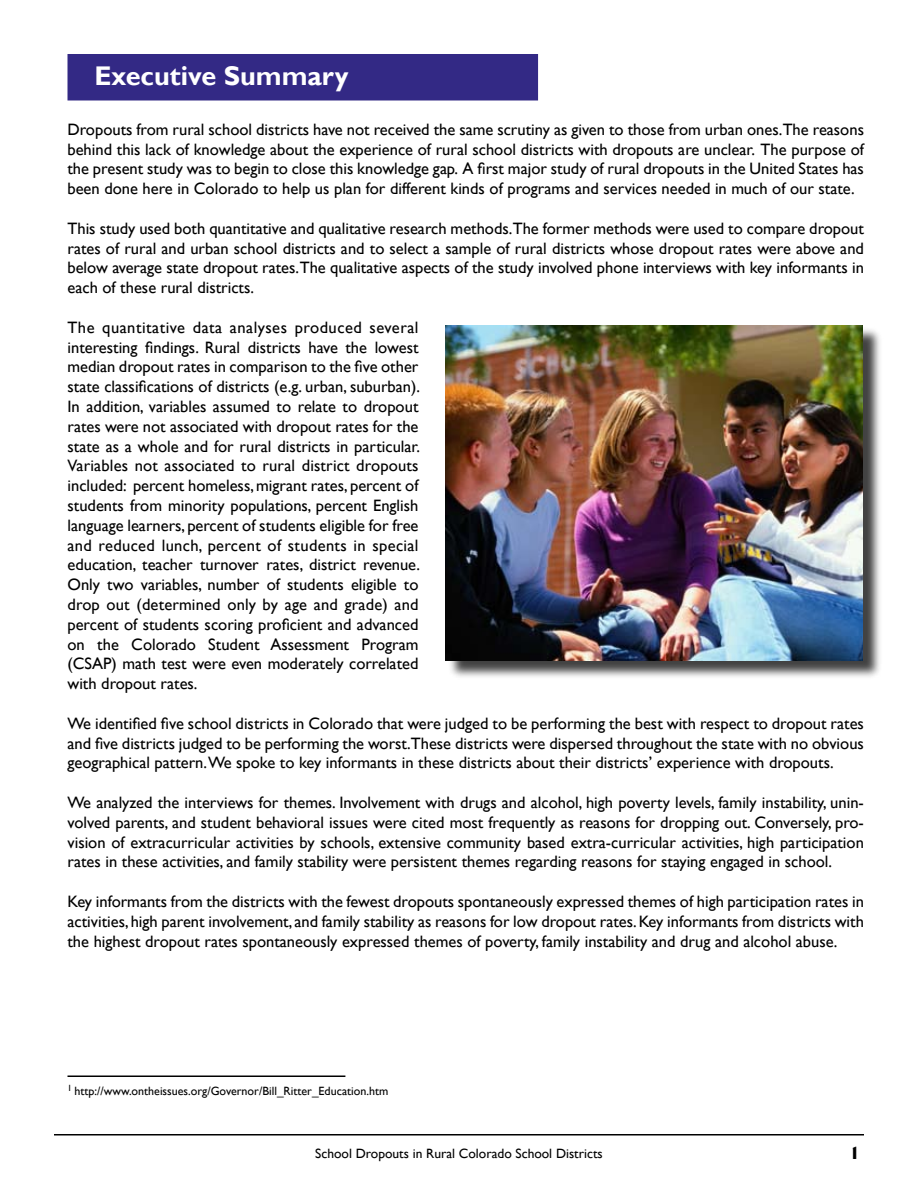
<style>
.page{position:relative;width:918px;height:1188px;background:#fff}
.page>*{position:absolute;margin:0;border:0;box-sizing:border-box;transform-origin:0 0}
.t1{font:700 27px "Gill Sans";color:#fff}
.t2{font:18px "Eagle";color:#000}
.t3{font:16.5px/19.8px "Gill Sans";color:#000;text-align:justify}
.t4{font:13.5px "Gill Sans";color:#000}
.t5{font:12px "Gill Sans";color:#000}
</style>
<div class="page">
<hr style="left:54px;top:1134px;width:810px;height:2px;background:#000">
<div style="left:68px;top:55px;width:469px;height:45px;background:#332985"></div>
<div style="left:68px;top:54px;width:470px;height:46px;border:2px solid #332985"></div>
<hr style="left:68px;top:1076px;width:277px;height:1px;background:#000">
<div style="left:447px;top:327px;width:436px;height:353px;background:#000;opacity:.75"></div>
<img style="left:446px;top:325px;width:417px;height:335px">
<h1 class="t1" style="left:94px;top:59px;width:256px">Executive Summary</h1>
<p class="t3" style="left:68px;top:120px;width:798px">Dropouts from rural school districts have not received the same scrutiny as given to those from urban ones.The reasons behind this lack of knowledge about the experience of rural school districts with dropouts are unclear. The purpose of the present study was to begin to close this knowledge gap. A first major study of rural dropouts in the United States has been done here in Colorado to help us plan for different kinds of programs and services needed in much of our state.</p>
<p class="t3" style="left:68px;top:219px;width:798px">This study used both quantitative and qualitative research methods.The former methods were used to compare dropout rates of rural and urban school districts and to select a sample of rural districts whose dropout rates were above and below average state dropout rates.The qualitative aspects of the study involved phone interviews with key informants in each of these rural districts.</p>
<p class="t3" style="left:68px;top:318px;width:354px">The quantitative data analyses produced several interesting findings. Rural districts have the lowest median dropout rates in comparison to the five other state classifications of districts (e.g. urban, suburban).<br>In addition, variables assumed to relate to dropout rates were not associated with dropout rates for the state as a whole and for rural districts in particular.<br>Variables not associated to rural district dropouts included: percent homeless, migrant rates, percent of students from minority populations, percent English language learners, percent of students eligible for free and reduced lunch, percent of students in special education, teacher turnover rates, district revenue.<br>Only two variables, number of students eligible to drop out (determined only by age and grade) and percent of students scoring proficient and advanced on the Colorado Student Assessment Program (CSAP) math test were even moderately correlated with dropout rates.</p>
<p class="t3" style="left:68px;top:714px;width:798px">We identified five school districts in Colorado that were judged to be performing the best with respect to dropout rates and five districts judged to be performing the worst.These districts were dispersed throughout the state with no obvious geographical pattern.We spoke to key informants in these districts about their districts’ experience with dropouts.</p>
<p class="t3" style="left:68px;top:793px;width:798px">We analyzed the interviews for themes. Involvement with drugs and alcohol, high poverty levels, family instability, unin&shy;volved parents, and student behavioral issues were cited most frequently as reasons for dropping out. Conversely, pro&shy;vision of extracurricular activities by schools, extensive community based extra-curricular activities, high participation rates in these activities, and family stability were persistent themes regarding reasons for staying engaged in school.</p>
<p class="t3" style="left:68px;top:892px;width:798px">Key informants from the districts with the fewest dropouts spontaneously expressed themes of high participation rates in activities, high parent involvement, and family stability as reasons for low dropout rates. Key informants from districts with the highest dropout rates spontaneously expressed themes of poverty, family instability and drug and alcohol abuse.</p>
<p class="t5" style="left:68px;top:1084px;width:322px"><sup>1</sup> http://www.ontheissues.org/Governor/Bill_Ritter_Education.htm</p>
<p class="t4" style="left:315px;top:1145px;width:289px">School Dropouts in Rural Colorado School Districts</p>
<p class="t2" style="left:852px;top:1143px;width:7px">1</p>
</div>
